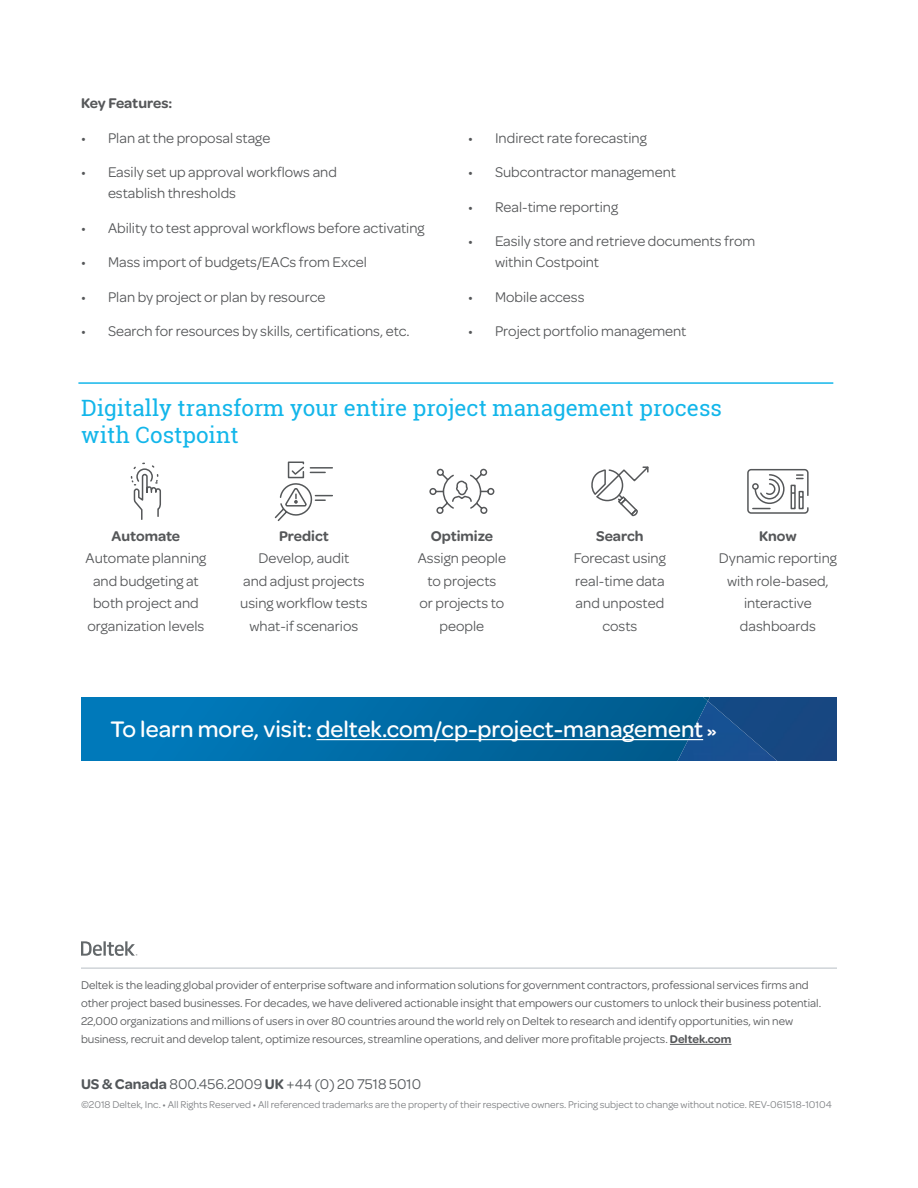
<style>
.page{position:relative;width:918px;height:1188px;background:#fff}
.page>*{position:absolute;margin:0;border:0;box-sizing:border-box;transform-origin:0 0}
.t1{font:500 24px "Omnes";color:#fff}
.t2{font:22.5px/27px "Roboto Slab";color:#13b6ea}
.t3{font:15px/22.5px "Omnes";color:#555759;text-align:center}
.t4{font:600 15px "Omnes";color:#555759}
.t5{font:15px "Omnes";color:#53575a}
.t6{font:12px/18px "Omnes";color:#555759}
.t7{font:10.5px "Omnes";color:#7e8083}
.s1{font-weight:600;font-size:18px}
.s2{font-weight:600}
</style>
<div class="page">
<svg style="left:81px;top:941px;width:56px;height:15px"></svg>
<svg style="left:429px;top:468px;width:66px;height:46px"></svg>
<hr style="left:81px;top:967px;width:756px;height:2px;background:#cfd4d8">
<hr style="left:670px;top:1044px;width:62px;height:1px;background:#555759">
<hr style="left:78px;top:382px;width:755px;height:2px;background:#13b6ea">
<svg style="left:81px;top:697px;width:535px;height:63px;background:#0072b0"></svg>
<img style="left:424px;top:701px;width:284px;height:59px">
<svg style="left:616px;top:697px;width:92px;height:4px"></svg>
<img style="left:708px;top:697px;width:129px;height:63px">
<hr style="left:316px;top:739px;width:387px;height:1px;background:#fff">
<svg style="left:747px;top:468px;width:62px;height:46px"></svg>
<svg style="left:591px;top:466px;width:58px;height:51px"></svg>
<svg style="left:274px;top:461px;width:59px;height:60px"></svg>
<svg style="left:130px;top:462px;width:31px;height:58px"></svg>
<p class="t4" style="left:81px;top:92px;width:93px">Key Features:</p>
<p class="t3" style="left:81px;top:125px;width:191px">• Plan at the proposal stage</p>
<p class="t3" style="left:108px;top:161px;width:230px;line-height:21px;text-align:left;text-indent:-27px">• Easily set up approval workflows and establish thresholds</p>
<p class="t3" style="left:81px;top:215px;width:345px">• Ability to test approval workflows before activating</p>
<p class="t3" style="left:81px;top:250px;width:287px">• Mass import of budgets/EACs from Excel</p>
<p class="t3" style="left:81px;top:284px;width:246px">• Plan by project or plan by resource</p>
<p class="t3" style="left:81px;top:319px;width:330px">• Search for resources by skills, certifications, etc.</p>
<p class="t3" style="left:468px;top:125px;width:180px">• Indirect rate forecasting</p>
<p class="t3" style="left:468px;top:160px;width:209px">• Subcontractor management</p>
<p class="t3" style="left:468px;top:194px;width:152px">• Real-time reporting</p>
<p class="t3" style="left:495px;top:230px;width:262px;line-height:21px;text-align:left;text-indent:-27px">• Easily store and retrieve documents from within Costpoint</p>
<p class="t3" style="left:468px;top:284px;width:118px">• Mobile access</p>
<p class="t3" style="left:468px;top:319px;width:220px">• Project portfolio management</p>
<h2 class="t2" style="left:81px;top:394px;width:642px">Digitally transform your entire project management process with Costpoint</h2>
<p class="t4" style="left:112px;top:525px;width:70px">Automate</p>
<p class="t3" style="left:86px;top:546px;width:122px">Automate planning and budgeting at both project and organization levels</p>
<p class="t4" style="left:279px;top:525px;width:51px">Predict</p>
<p class="t3" style="left:240px;top:546px;width:129px">Develop, audit<br>and adjust projects using workflow tests what-if scenarios</p>
<p class="t4" style="left:431px;top:525px;width:64px">Optimize</p>
<p class="t3" style="left:418px;top:546px;width:90px">Assign people to projects<br>or projects to people</p>
<p class="t4" style="left:596px;top:525px;width:49px">Search</p>
<p class="t3" style="left:574px;top:546px;width:93px">Forecast using real-time data and unposted costs</p>
<p class="t4" style="left:759px;top:525px;width:39px">Know</p>
<p class="t3" style="left:719px;top:546px;width:120px">Dynamic reporting with role-based, interactive dashboards</p>
<h1 class="t1" style="left:110px;top:713px;width:608px">To learn more, visit: deltek.com/cp-project-management <span class="s1">»</span></h1>
<p class="t6" style="left:81px;top:975px;width:742px">Deltek is the leading global provider of enterprise software and information solutions for government contractors, professional services firms and other project based businesses. For decades, we have delivered actionable insight that empowers our customers to unlock their business potential.<br>22,000 organizations and millions of users in over 80 countries around the world rely on Deltek to research and identify opportunities, win new business, recruit and develop talent, optimize resources, streamline operations, and deliver more profitable projects. <span class="s2">Deltek.com</span></p>
<p class="t5" style="left:81px;top:1074px;width:342px"><span class="s2">US &amp; Canada</span> 800.456.2009 <span class="s2">UK</span> +44 (0) 20 7518 5010</p>
<p class="t7" style="left:81px;top:1097px;width:752px">©2018 Deltek, Inc. • All Rights Reserved • All referenced trademarks are the property of their respective owners. Pricing subject to change without notice. REV-061518-10104</p>
</div>
